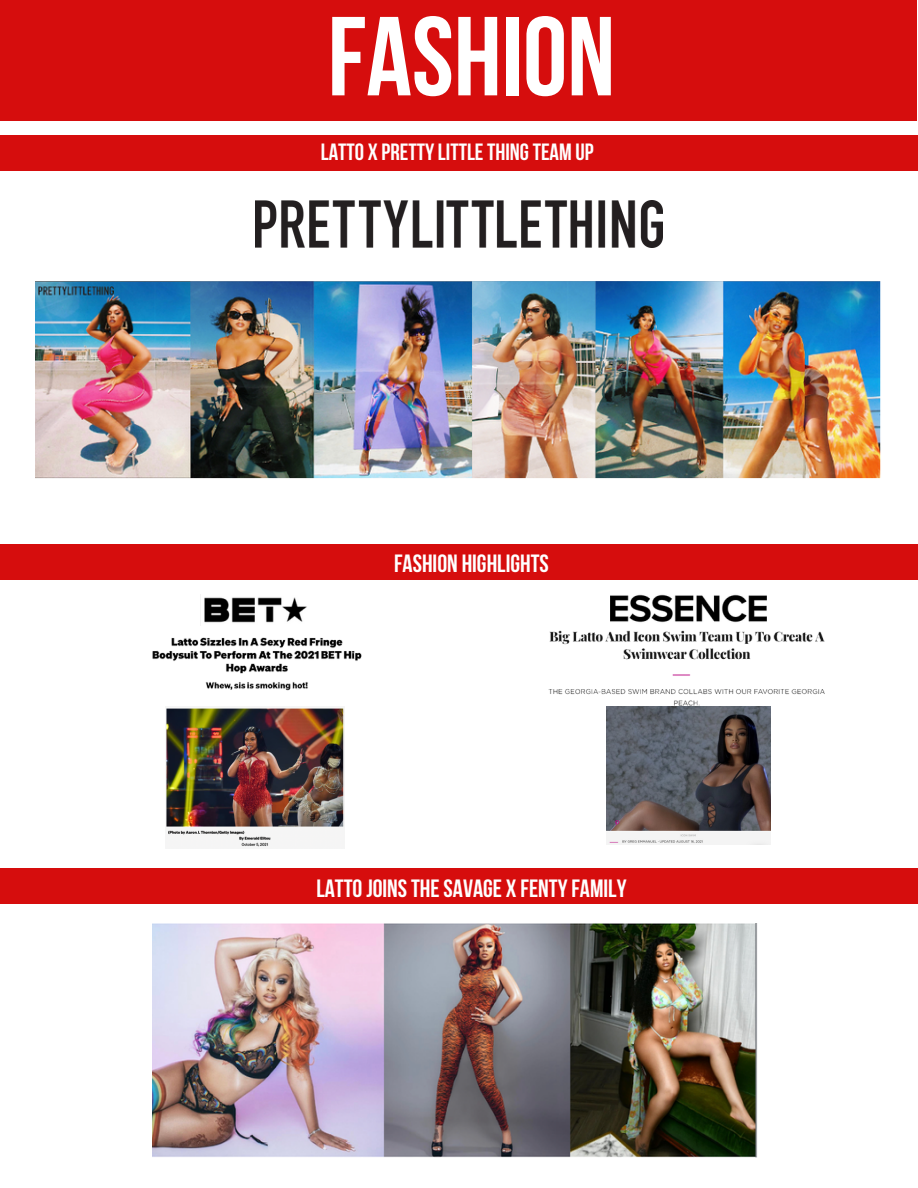
<style>
.page{position:relative;width:918px;height:1188px;background:#fff}
.page>*{position:absolute;margin:0;border:0;box-sizing:border-box;transform-origin:0 0}
.t1{font:700 112.05px "Bebas Neue";color:#fff}
.t2{font:700 24.9px "Bebas Neue";color:#fff}
.t3{font:700 23.4px "Bebas Neue";color:#fff}
</style>
<div class="page">
<div style="left:0;top:0;width:917px;height:120px;background:#d60d0d"></div>
<div style="left:0;top:136px;width:918px;height:35px;background:#d60d0d"></div>
<div style="left:0;top:545px;width:918px;height:35px;background:#d60d0d"></div>
<img style="left:255px;top:200px;width:407px;height:47px">
<img style="left:36px;top:281px;width:845px;height:197px">
<img style="left:166px;top:708px;width:179px;height:139px">
<img style="left:152px;top:637px;width:210px;height:54px">
<img style="left:200px;top:594px;width:107px;height:32px">
<img style="left:606px;top:708px;width:164px;height:137px">
<img style="left:548px;top:630px;width:277px;height:78px">
<img style="left:611px;top:594px;width:155px;height:29px">
<div style="left:0;top:869px;width:918px;height:35px;background:#d60d0d"></div>
<img style="left:153px;top:924px;width:604px;height:234px">
<p class="t1" style="left:328px;top:11px;width:289px">FASHION</p>
<p class="t3" style="left:321px;top:142px;width:274px">LATTO X PRETTYLITTLETHINGTEAM UP</p>
<p class="t2" style="left:394px;top:553px;width:156px">FASHION HIGHLIGHTS</p>
<p class="t2" style="left:316px;top:879px;width:312px">LATTOJOINSTHESAVAGE X FENTYFAMILY</p>
</div>
